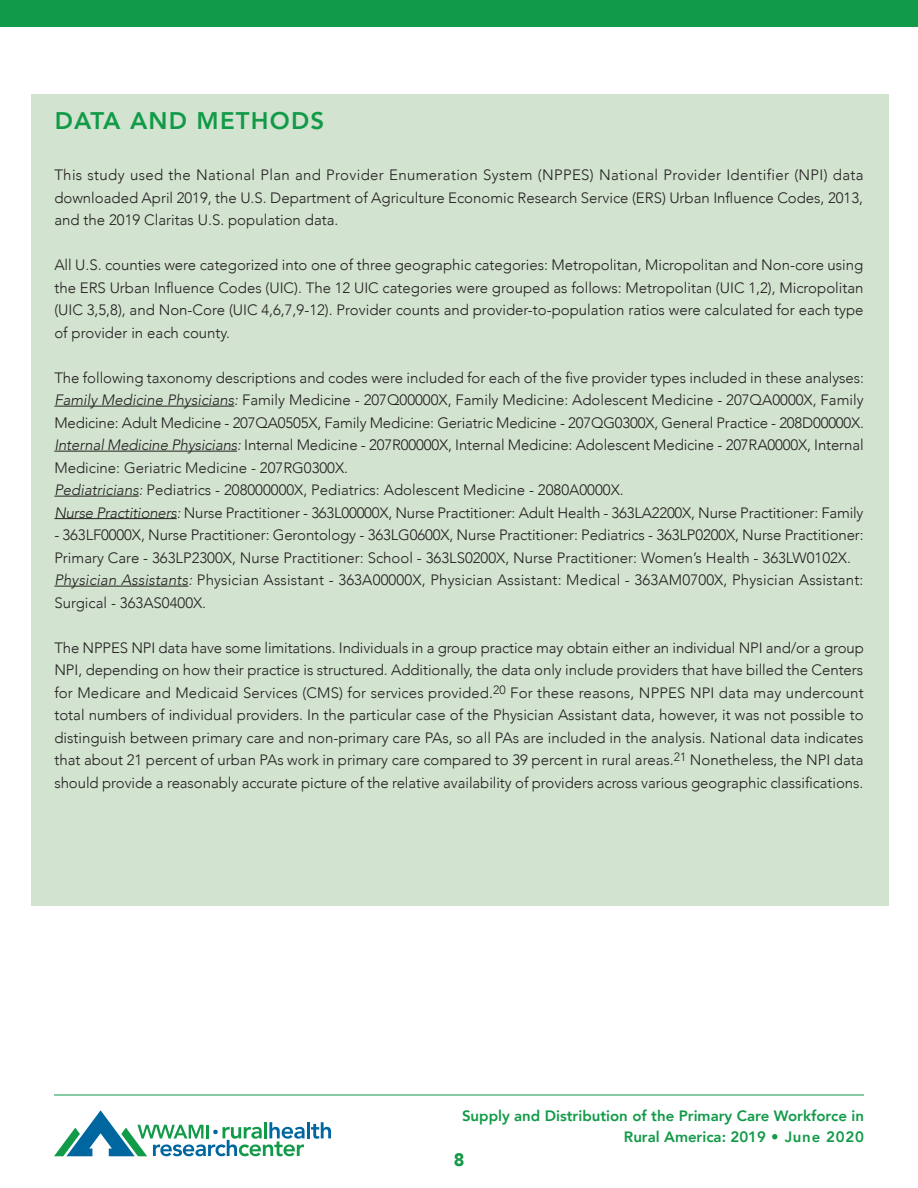
<style>
.page{position:relative;width:918px;height:1188px;background:#fff}
.page>*{position:absolute;margin:0;border:0;box-sizing:border-box;transform-origin:0 0}
.Subheads{font:800 24px "Avenir";letter-spacing:.05em;color:#119a48}
.t1{font:900 18px "Avenir";color:#119a48}
.Body_Frutiger{font:300 15px/22.5px "Avenir";letter-spacing:-.005em;color:#231f20}
.t2{font:800 15px/21px "Avenir";color:#119a48;text-align:right}
.s1{font-style:italic}
</style>
<div class="page">
<div style="left:0;top:0;width:918px;height:27px;background:#119a48"></div>
<hr style="left:54px;top:1095px;width:810px;height:1px;background:#119a48">
<hr style="left:307px;top:1122px;width:3px;height:16px;background:#0066a0">
<svg style="left:311px;top:1122px;width:20px;height:17px"></svg>
<svg style="left:54px;top:1110px;width:251px;height:46px"></svg>
<div style="left:32px;top:94px;width:857px;height:812px;background:#d2e3d0"></div>
<hr style="left:54px;top:406px;width:180px;height:1px;background:#231f20">
<hr style="left:54px;top:451px;width:183px;height:1px;background:#231f20">
<hr style="left:54px;top:496px;width:85px;height:1px;background:#231f20">
<hr style="left:54px;top:518px;width:123px;height:1px;background:#231f20">
<hr style="left:54px;top:586px;width:134px;height:1px;background:#231f20">
<p class="Subheads" style="left:55px;top:102px;width:271px">DATA AND METHODS</p>
<p class="Body_Frutiger" style="left:54px;top:164px;width:811px;text-align:justify">This study used the National Plan and Provider Enumeration System (NPPES) National Provider Identifier (NPI) data downloaded April 2019, the U.S. Department of Agriculture Economic Research Service (ERS) Urban Influence Codes, 2013, and the 2019 Claritas U.S. population data.</p>
<p class="Body_Frutiger" style="left:54px;top:254px;width:811px;text-align:justify">All U.S. counties were categorized into one of three geographic categories: Metropolitan, Micropolitan and Non-core using the ERS Urban Influence Codes (UIC). The 12 UIC categories were grouped as follows: Metropolitan (UIC 1,2), Micropolitan (UIC 3,5,8), and Non-Core (UIC 4,6,7,9-12). Provider counts and provider-to-population ratios were calculated for each type of provider in each county.</p>
<p class="Body_Frutiger" style="left:54px;top:366px;width:811px">The following taxonomy descriptions and codes were included for each of the five provider types included in these analyses:</p>
<p class="Body_Frutiger" style="left:54px;top:389px;width:811px"><span class="s1">Family Medicine Physicians:</span> Family Medicine - 207Q00000X, Family Medicine: Adolescent Medicine - 207QA0000X, Family<br>Medicine: Adult Medicine - 207QA0505X, Family Medicine: Geriatric Medicine - 207QG0300X, General Practice - 208D00000X.</p>
<p class="Body_Frutiger" style="left:54px;top:434px;width:811px"><span class="s1">Internal Medicine Physicians:</span> Internal Medicine - 207R00000X, Internal Medicine: Adolescent Medicine - 207RA0000X, Internal<br>Medicine: Geriatric Medicine - 207RG0300X.</p>
<p class="Body_Frutiger" style="left:54px;top:479px;width:571px"><span class="s1">Pediatricians:</span> Pediatrics - 208000000X, Pediatrics: Adolescent Medicine - 2080A0000X.</p>
<p class="Body_Frutiger" style="left:54px;top:501px;width:811px"><span class="s1">Nurse Practitioners:</span> Nurse Practitioner - 363L00000X, Nurse Practitioner: Adult Health - 363LA2200X, Nurse Practitioner: Family</p>
<p class="Body_Frutiger" style="left:54px;top:524px;width:811px">- 363LF0000X, Nurse Practitioner: Gerontology - 363LG0600X, Nurse Practitioner: Pediatrics - 363LP0200X, Nurse Practitioner:<br>Primary Care - 363LP2300X, Nurse Practitioner: School - 363LS0200X, Nurse Practitioner: Women’s Health - 363LW0102X.</p>
<p class="Body_Frutiger" style="left:54px;top:569px;width:811px"><span class="s1">Physician Assistants:</span> Physician Assistant - 363A00000X, Physician Assistant: Medical - 363AM0700X, Physician Assistant:<br>Surgical - 363AS0400X.</p>
<p class="Body_Frutiger" style="left:54px;top:636px;width:811px;text-align:justify">The NPPES NPI data have some limitations. Individuals in a group practice may obtain either an individual NPI and/or a group NPI, depending on how their practice is structured. Additionally, the data only include providers that have billed the Centers for Medicare and Medicaid Services (CMS) for services provided.<sup>20</sup> For these reasons, NPPES NPI data may undercount total numbers of individual providers. In the particular case of the Physician Assistant data, however, it was not possible to distinguish between primary care and non-primary care PAs, so all PAs are included in the analysis. National data indicates that about 21 percent of urban PAs work in primary care compared to 39 percent in rural areas.<sup>21</sup> Nonetheless, the NPI data should provide a reasonably accurate picture of the relative availability of providers across various geographic classifications.</p>
<p class="t2" style="left:462px;top:1105px;width:403px">Supply and Distribution of the Primary Care Workforce in<br>Rural America: 2019 • June 2020</p>
<p class="t1" style="left:454px;top:1144px;width:12px">8</p>
</div>
